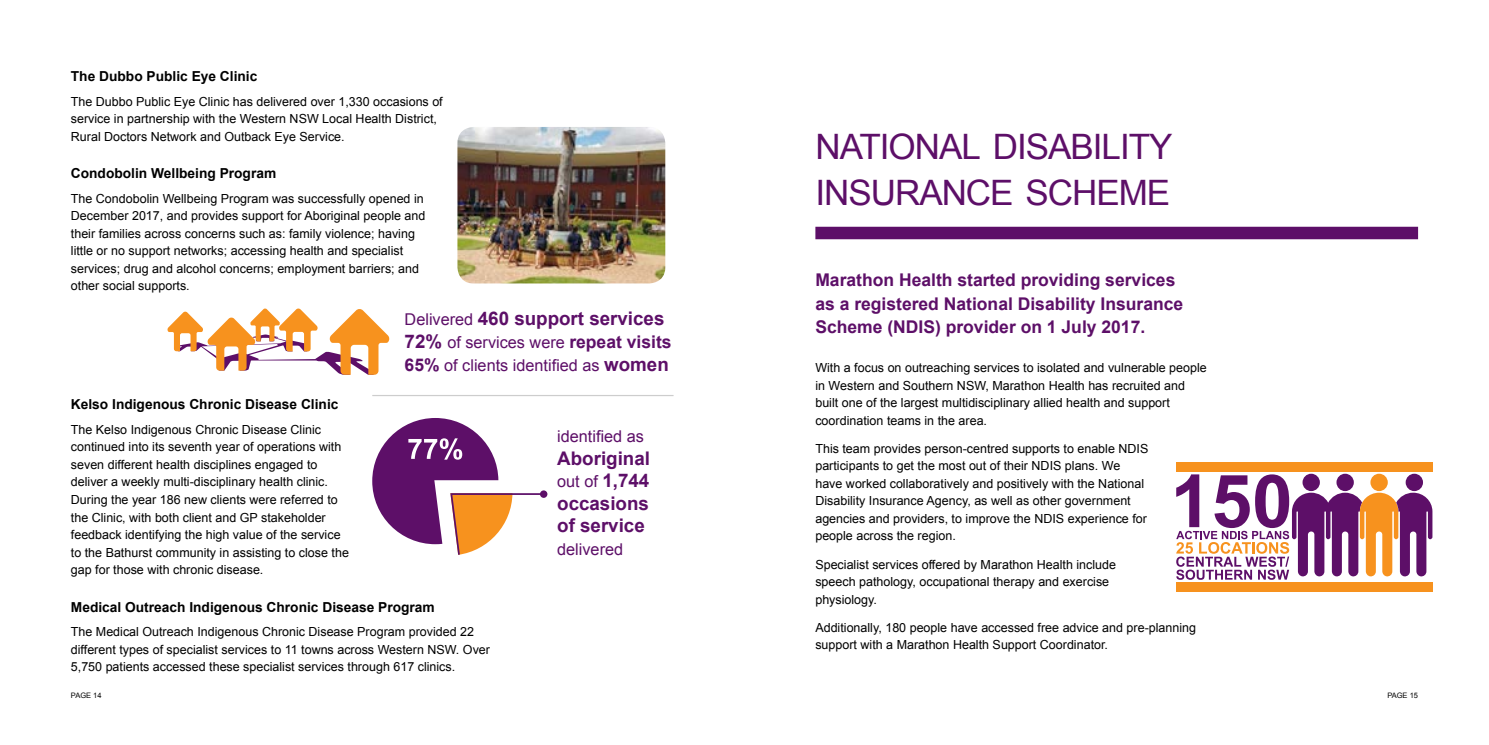
<style>
.page{position:relative;width:1489px;height:745px;background:#fff}
.page>*{position:absolute;margin:0;border:0;box-sizing:border-box;transform-origin:0 0}
.t1{font:35px/46.2px "Arial";letter-spacing:-.03em;color:#5d0f68}
.t2{font:700 18.75px/22.5px "Arial";color:#5d0f68}
.t3{font:700 17.5px/23.8px "Arial";color:#5d0f68}
.t4{font:16.25px/22.5px "Arial";color:#5d0f68}
.t5{font:700 13.75px "Arial";color:#000}
.t6{font:12.5px/17.5px "Arial";color:#000}
.t7{font:7.5px "Arial";color:#000}
.t8{font:7.5px "Arial";color:#000}
.s1{font-weight:400;font-size:16.25px}
.s2{font-weight:700;font-size:18.75px}
.s3{font-weight:700;font-size:17.5px}
</style>
<div class="page">
<div style="left:815px;top:226px;width:602px;height:13px;background:#5d0f68"></div>
<svg style="left:167px;top:308px;width:222px;height:66px"></svg>
<div style="left:1176px;top:462px;width:256px;height:9px;background:#f7921e"></div>
<div style="left:1176px;top:582px;width:256px;height:9px;background:#f7921e"></div>
<svg style="left:1176px;top:474px;width:256px;height:105px"></svg>
<svg style="left:372px;top:418px;width:175px;height:136px"></svg>
<img style="left:457px;top:127px;width:208px;height:156px">
<hr style="left:372px;top:394px;width:301px;height:2px;background:#000">
<p class="t5" style="left:71px;top:67px;width:188px">The Dubbo Public Eye Clinic</p>
<p class="t6" style="left:71px;top:92px;width:373px">The Dubbo Public Eye Clinic has delivered over 1,330 occasions of service in partnership with the Western NSW Local Health District,<br>Rural Doctors Network and Outback Eye Service.</p>
<p class="t5" style="left:71px;top:164px;width:207px">Condobolin Wellbeing Program</p>
<p class="t6" style="left:71px;top:190px;width:356px">The Condobolin Wellbeing Program was successfully opened in December 2017, and provides support for Aboriginal people and their families across concerns such as: family violence; having little or no support networks; accessing health and specialist services; drug and alcohol concerns; employment barriers; and other social supports.</p>
<h2 class="t2" style="left:404px;top:308px;width:261px"><span class="s1">Delivered</span> 460 support services</h2>
<h3 class="t4" style="left:404px;top:331px;width:268px"><span class="s2">72%</span> of services were <span class="s3">repeat visits<br>65%</span> of clients identified as <span class="s2">women</span></h3>
<p class="t5" style="left:71px;top:395px;width:269px">Kelso Indigenous Chronic Disease Clinic</p>
<p class="t6" style="left:71px;top:420px;width:279px">The Kelso Indigenous Chronic Disease Clinic continued into its seventh year of operations with seven different health disciplines engaged to deliver a weekly multi-disciplinary health clinic.<br>During the year 186 new clients were referred to the Clinic, with both client and GP stakeholder feedback identifying the high value of the service to the Bathurst community in assisting to close the gap for those with chronic disease.</p>
<p class="t5" style="left:71px;top:597px;width:365px">Medical Outreach Indigenous Chronic Disease Program</p>
<p class="t6" style="left:71px;top:622px;width:420px">The Medical Outreach Indigenous Chronic Disease Program provided 22 different types of specialist services to 11 towns across Western NSW. Over<br>5,750 patients accessed these specialist services through 617 clinics.</p>
<h3 class="t4" style="left:557px;top:425px;width:88px">identified as</h3>
<h2 class="t2" style="left:557px;top:447px;width:94px">Aboriginal</h2>
<h3 class="t4" style="left:557px;top:470px;width:94px">out of <span class="s2">1,744</span></h3>
<h2 class="t2" style="left:557px;top:492px;width:93px">occasions of service</h2>
<h3 class="t4" style="left:557px;top:538px;width:67px">delivered</h3>
<h1 class="t1" style="left:815px;top:124px;width:358px">NATIONAL DISABILITY<br>INSURANCE SCHEME</h1>
<h3 class="t3" style="left:815px;top:268px;width:369px">Marathon Health started providing services as a registered National Disability Insurance<br>Scheme (NDIS) provider on 1 July 2017.</h3>
<p class="t6" style="left:815px;top:359px;width:393px">With a focus on outreaching services to isolated and vulnerable people in Western and Southern NSW, Marathon Health has recruited and built one of the largest multidisciplinary allied health and support coordination teams in the area.</p>
<p class="t6" style="left:815px;top:439px;width:334px">This team provides person-centred supports to enable NDIS participants to get the most out of their NDIS plans. We have worked collaboratively and positively with the National Disability Insurance Agency, as well as other government agencies and providers, to improve the NDIS experience for people across the region.</p>
<p class="t6" style="left:815px;top:555px;width:302px">Specialist services offered by Marathon Health include speech pathology, occupational therapy and exercise physiology.</p>
<p class="t6" style="left:815px;top:618px;width:382px">Additionally, 180 people have accessed free advice and pre-planning support with a Marathon Health Support Coordinator.</p>
<p class="t7" style="left:71px;top:690px;width:32px">PAGE 14</p>
<p class="t8" style="left:1387px;top:690px;width:32px">PAGE 15</p>
</div>
